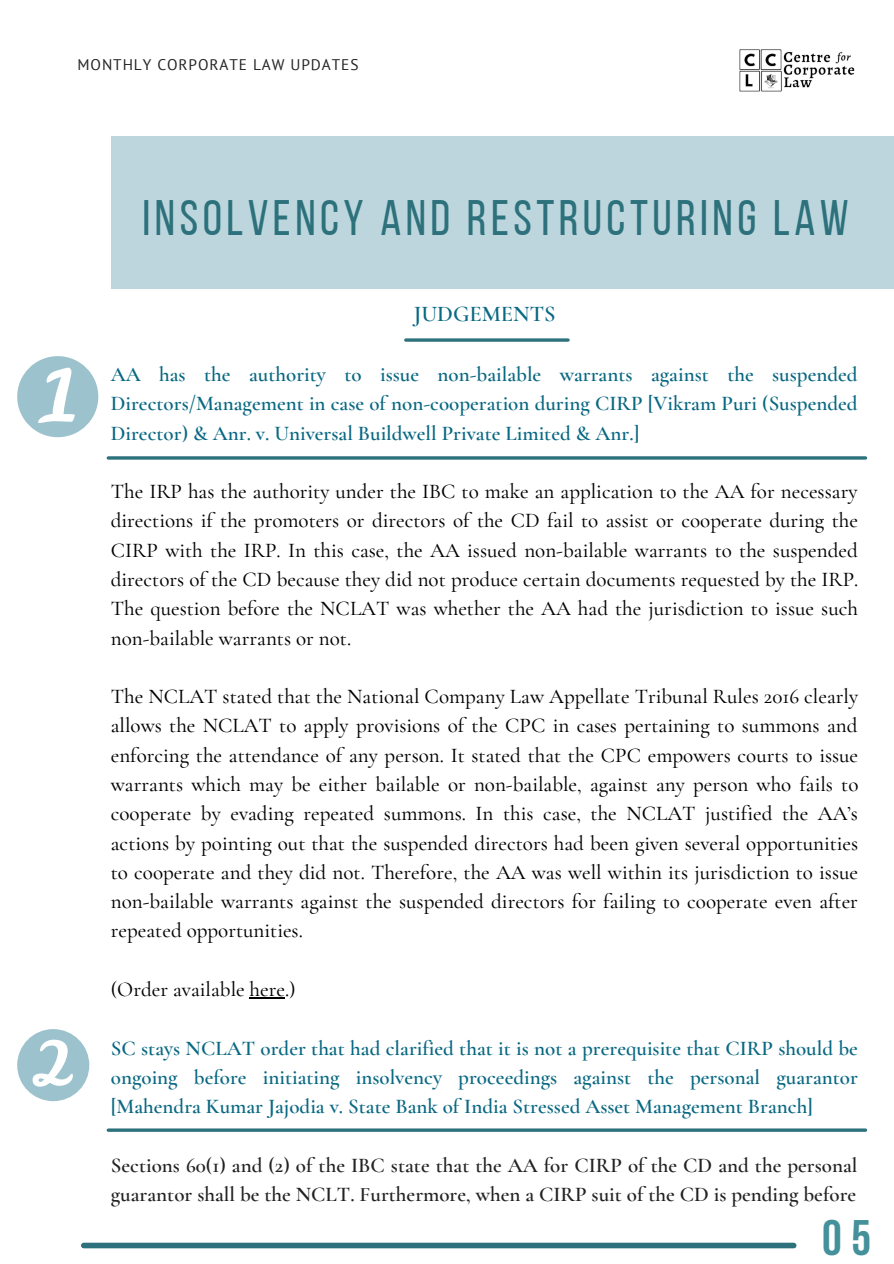
<style>
.page{position:relative;width:894px;height:1264px;background:#fff}
.page>*{position:absolute;margin:0;border:0;box-sizing:border-box;transform-origin:0 0}
.t1{font:49.65px "Bebas Neue";letter-spacing:.09em;color:#2c717b}
.t2{font:700 49.65px "Bebas Neue";color:#44909b}
.t3{font:600 22.5px "Cormorant Garamond";color:#096882}
.t4{font:500 21px/29.2px "Cormorant Garamond";color:#000;text-align:justify}
.t5{font:600 21px/29.2px "Cormorant Garamond";color:#096882;text-align:justify}
.t6{font:600 21px/29.2px "Cormorant Garamond";color:#222}
.t7{font:15.3px "PT Sans";letter-spacing:.06em;color:#222}
</style>
<div class="page">
<div style="left:111px;top:137px;width:782px;height:152px;background:#bdd6dd"></div>
<div style="left:84px;top:1242px;width:709px;height:6px;background:#2c717b"></div>
<svg style="left:17px;top:356px;width:81px;height:81px"></svg>
<img style="left:739px;top:49px;width:116px;height:43px">
<hr style="left:249px;top:997px;width:36px;height:1px;background:#000">
<svg style="left:405px;top:338px;width:163px;height:4px"></svg>
<svg style="left:17px;top:1029px;width:72px;height:72px"></svg>
<hr style="left:108px;top:456px;width:757px;height:3px;background:#2c717b">
<hr style="left:108px;top:1128px;width:757px;height:3px;background:#2c717b">
<p class="t7" style="left:77px;top:54px;width:282px">MONTHLY CORPORATE LAW UPDATES</p>
<p class="t1" style="left:142px;top:198px;width:707px">INSOLVENCY AND RESTRUCTURING LAW</p>
<p class="t3" style="left:414px;top:300px;width:143px">JUDGEMENTS</p>
<p class="t5" style="left:111px;top:359px;width:748px">AA has the authority to issue non-bailable warrants against the suspended Directors/Management in case of non-cooperation during CIRP [Vikram Puri (Suspended Director) &amp; Anr. v. Universal Buildwell Private Limited &amp; Anr.]</p>
<p class="t4" style="left:111px;top:477px;width:749px">The IRP has the authority under the IBC to make an application to the AA for necessary directions if the promoters or directors of the CD fail to assist or cooperate during the CIRP with the IRP. In this case, the AA issued non-bailable warrants to the suspended directors of the CD because they did not produce certain documents requested by the IRP.<br>The question before the NCLAT was whether the AA had the jurisdiction to issue such non-bailable warrants or not.</p>
<p class="t4" style="left:111px;top:681px;width:749px">The NCLAT stated that the National Company Law Appellate Tribunal Rules 2016 clearly allows the NCLAT to apply provisions of the CPC in cases pertaining to summons and enforcing the attendance of any person. It stated that the CPC empowers courts to issue warrants which may be either bailable or non-bailable, against any person who fails to cooperate by evading repeated summons. In this case, the NCLAT justified the AA’s actions by pointing out that the suspended directors had been given several opportunities to cooperate and they did not. Therefore, the AA was well within its jurisdiction to issue non-bailable warrants against the suspended directors for failing to cooperate even after repeated opportunities.</p>
<p class="t4" style="left:111px;top:974px;width:186px">(Order available here.)</p>
<p class="t5" style="left:111px;top:1033px;width:748px">SC stays NCLAT order that had clarified that it is not a prerequisite that CIRP should be ongoing before initiating insolvency proceedings against the personal guarantor [Mahendra Kumar Jajodia v. State Bank of India Stressed Asset Management Branch]</p>
<p class="t6" style="left:111px;top:1150px;width:748px">Sections 60(1) and (2) of the IBC state that the AA for CIRP of the CD and the personal guarantor shall be the NCLT. Furthermore, when a CIRP suit of the CD is pending before</p>
<p class="t2" style="left:821px;top:1217px;width:51px">05</p>
</div>
